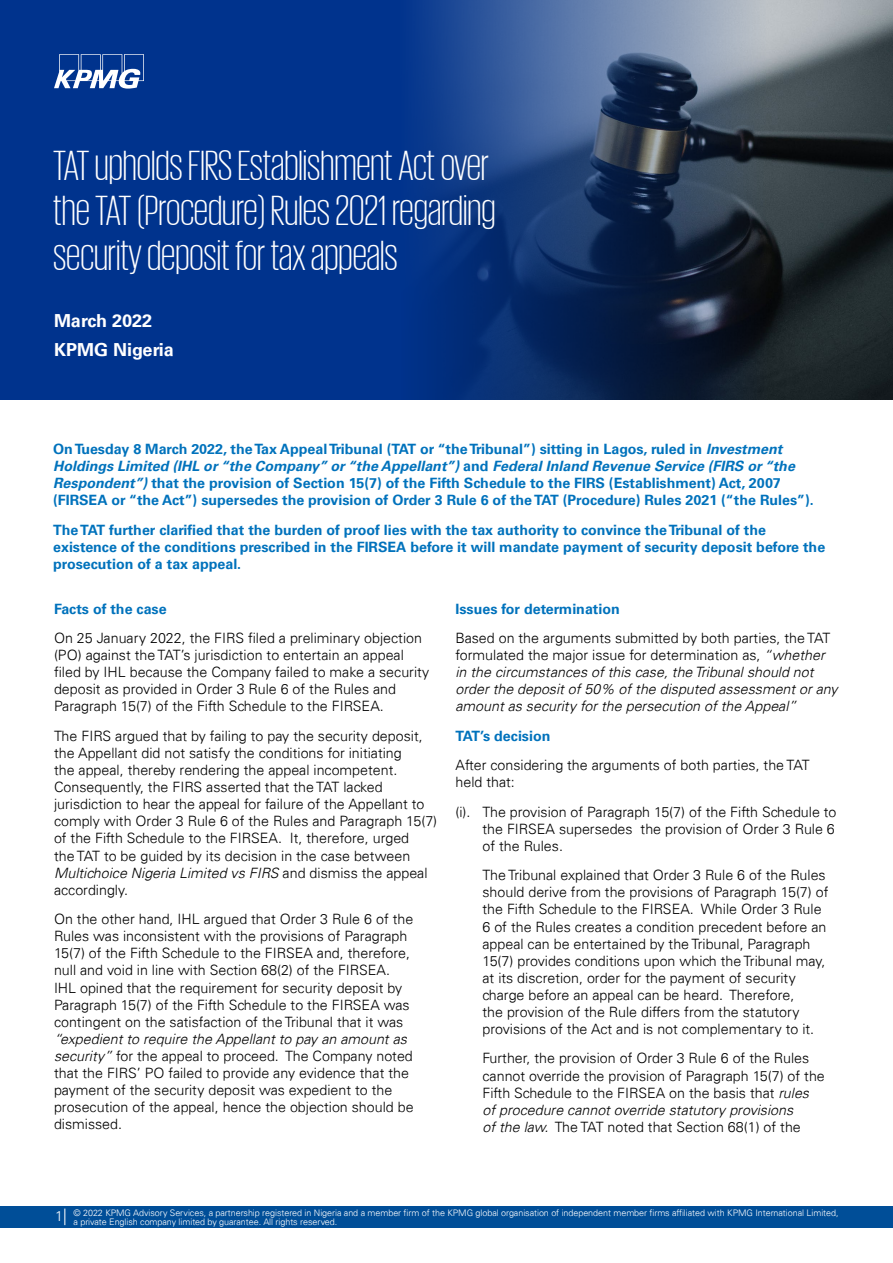
<style>
.page{position:relative;width:893px;height:1263px;background:#fff}
.page>*{position:absolute;margin:0;border:0;box-sizing:border-box;transform-origin:0 0}
.t1{font:300 43.5px/45px "KPMG";color:#fff}
.t2{font:700 18px "Univers 65";color:#fff}
.t3{font:300 16.5px "Univers 45";color:#fff}
.t4{font:300 14.25px/17.1px "Univers 45";color:#000}
.t5{font:700 14.25px/17.1px "Univers 65";color:#0072bc}
.t6{font:italic 300 14.25px/17.1px "Univers 45";color:#000}
.t7{font:300 9px/9px "Univers 45";letter-spacing:-.005em;color:#fff}
.s1{font-style:italic}
.s2{font-style:normal}
</style>
<div class="page">
<svg style="left:0;top:0;width:893px;height:400px;background:#173a76"></svg>
<svg style="left:54px;top:54px;width:90px;height:35px"></svg>
<div style="left:1px;top:1207px;width:892px;height:21px;background:#004e98"></div>
<h1 class="t1" style="left:53px;top:142px;width:444px">TAT upholds FIRS Establishment Act over the TAT (Procedure) Rules 2021 regarding security deposit for tax appeals</h1>
<p class="t2" style="left:54px;top:310px;width:100px">March 2022</p>
<p class="t2" style="left:54px;top:339px;width:121px">KPMG Nigeria</p>
<p class="t5" style="left:53px;top:440px;width:762px">On Tuesday 8 March 2022, the Tax Appeal Tribunal (TAT or “the Tribunal”) sitting in Lagos, ruled in <span class="s1">Investment Holdings Limited (IHL or “the Company” or “the Appellant”)</span> and <span class="s1">Federal Inland Revenue Service (FIRS or “the Respondent”)</span> that the provision of Section 15(7) of the Fifth Schedule to the FIRS (Establishment) Act, 2007 (FIRSEA or “the Act”) supersedes the provision of Order 3 Rule 6 of the TAT (Procedure) Rules 2021 (“the Rules”).</p>
<p class="t5" style="left:53px;top:521px;width:774px">The TAT further clarified that the burden of proof lies with the tax authority to convince the Tribunal of the existence of the conditions prescribed in the FIRSEA before it will mandate payment of security deposit before the prosecution of a tax appeal.</p>
<p class="t5" style="left:54px;top:600px;width:114px">Facts of the case</p>
<p class="t4" style="left:54px;top:629px;width:377px">On 25 January 2022, the FIRS filed a preliminary objection (PO) against the TAT’s jurisdiction to entertain an appeal filed by IHL because the Company failed to make a security deposit as provided in Order 3 Rule 6 of the Rules and Paragraph 15(7) of the Fifth Schedule to the FIRSEA.</p>
<p class="t4" style="left:54px;top:727px;width:385px">The FIRS argued that by failing to pay the security deposit, the Appellant did not satisfy the conditions for initiating<br>the appeal, thereby rendering the appeal incompetent.<br>Consequently, the FIRS asserted that the TAT lacked jurisdiction to hear the appeal for failure of the Appellant to comply with Order 3 Rule 6 of the Rules and Paragraph 15(7) of the Fifth Schedule to the FIRSEA. It, therefore, urged<br>the TAT to be guided by its decision in the case between <span class="s1">Multichoice Nigeria Limited vs FIRS</span> and dismiss the appeal accordingly.</p>
<p class="t4" style="left:54px;top:910px;width:361px">On the other hand, IHL argued that Order 3 Rule 6 of the Rules was inconsistent with the provisions of Paragraph 15(7) of the Fifth Schedule to the FIRSEA and, therefore, null and void in line with Section 68(2) of the FIRSEA.<br>IHL opined that the requirement for security deposit by Paragraph 15(7) of the Fifth Schedule to the FIRSEA was contingent on the satisfaction of the Tribunal that it was</p>
<p class="t4" style="left:54px;top:1030px;width:361px"><span class="s1">“expedient to require the Appellant to pay an amount as security”</span> for the appeal to proceed. The Company noted that the FIRS’ PO failed to provide any evidence that the payment of the security deposit was expedient to the prosecution of the appeal, hence the objection should be dismissed.</p>
<p class="t5" style="left:455px;top:600px;width:166px">Issues for determination</p>
<p class="t6" style="left:455px;top:629px;width:384px"><span class="s2">Based on the arguments submitted by both parties, the TAT formulated the major issue for determination as,</span> “whether in the circumstances of this case, the Tribunal should not order the deposit of 50% of the disputed assessment or any amount as security for the persecution of the Appeal”</p>
<p class="t5" style="left:455px;top:727px;width:96px">TAT’s decision</p>
<p class="t4" style="left:455px;top:756px;width:356px">After considering the arguments of both parties, the TAT held that:</p>
<p class="t4" style="left:482px;top:803px;width:356px;text-align:justify;text-indent:-27px">(i). The provision of Paragraph 15(7) of the Fifth Schedule to the FIRSEA supersedes the provision of Order 3 Rule 6 of the Rules.</p>
<p class="t4" style="left:482px;top:867px;width:347px">The Tribunal explained that Order 3 Rule 6 of the Rules should derive from the provisions of Paragraph 15(7) of the Fifth Schedule to the FIRSEA. While Order 3 Rule 6 of the Rules creates a condition precedent before an appeal can be entertained by the Tribunal, Paragraph 15(7) provides conditions upon which the Tribunal may, at its discretion, order for the payment of security charge before an appeal can be heard. Therefore,<br>the provision of the Rule differs from the statutory provisions of the Act and is not complementary to it.</p>
<p class="t4" style="left:482px;top:1050px;width:344px">Further, the provision of Order 3 Rule 6 of the Rules cannot override the provision of Paragraph 15(7) of the Fifth Schedule to the FIRSEA on the basis that <span class="s1">rules of procedure cannot override statutory provisions<br>of the law.</span> The TAT noted that Section 68(1) of the</p>
<p class="t3" style="left:63px;top:1205px;width:5px">|</p>
<p class="t7" style="left:55px;top:1208px;width:785px;text-indent:18px">© 2022 KPMG Advisory Services, a partnership registered in Nigeria and a member firm of the KPMG global organisation of independent member firms affiliated with KPMG International Limited,<br><sup>1</sup> a private English company limited by guarantee. All rights reserved.</p>
</div>
